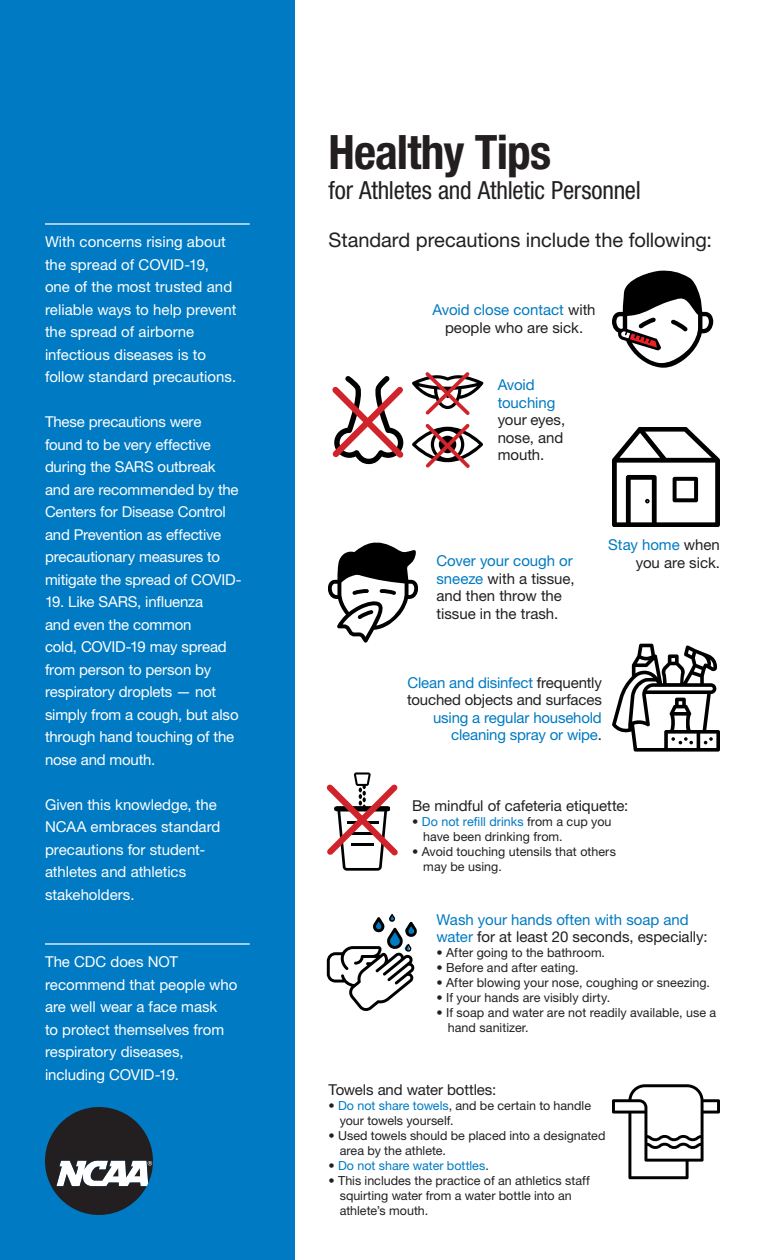
<style>
.page{position:relative;width:765px;height:1260px;background:#fff}
.page>*{position:absolute;margin:0;border:0;box-sizing:border-box;transform-origin:0 0}
.t1{font:700 condensed 47.5px "Helvetica Neue LT";letter-spacing:-.02em;color:#231f20}
.t2{font:condensed 25px "Helvetica Neue LT";letter-spacing:-.01em;color:#231f20}
.t3{font:20px "Helvetica Neue LT";letter-spacing:-.005em;color:#231f20}
.knockout{font:15px/22.5px "Helvetica Neue LT";letter-spacing:-.005em;color:#fff}
.t4{font:15px/17.5px "Helvetica Neue LT";letter-spacing:-.005em;color:#231f20}
.t5{font:15px/17.5px "Helvetica Neue LT";letter-spacing:-.01em;color:#007ac2}
.t6{font:12.5px/15px "Helvetica Neue LT";color:#231f20}
.t7{font:12.5px "Helvetica Neue LT";color:#007ac2}
.s1{color:#007ac2}
.s2{color:#231f20}
</style>
<div class="page">
<div style="left:0;top:0;width:295px;height:1260px;background:#007ac2"></div>
<hr style="left:45px;top:223px;width:205px;height:2px;background:#fff">
<hr style="left:45px;top:943px;width:205px;height:2px;background:#fff">
<svg style="left:327px;top:914px;width:90px;height:97px"></svg>
<svg style="left:612px;top:1084px;width:108px;height:95px"></svg>
<svg style="left:612px;top:644px;width:108px;height:108px"></svg>
<svg style="left:326px;top:772px;width:72px;height:99px"></svg>
<svg style="left:612px;top:270px;width:101px;height:98px"></svg>
<svg style="left:612px;top:427px;width:108px;height:100px"></svg>
<svg style="left:328px;top:542px;width:90px;height:101px"></svg>
<svg style="left:332px;top:372px;width:151px;height:96px"></svg>
<svg style="left:45px;top:1107px;width:108px;height:108px"></svg>
<p class="knockout" style="left:45px;top:230px;width:193px">With concerns rising about the spread of COVID-19, one of the most trusted and reliable ways to help prevent the spread of airborne infectious diseases is to follow standard precautions.</p>
<p class="knockout" style="left:45px;top:410px;width:198px">These precautions were found to be very effective during the SARS outbreak and are recommended by the<br>Centers for Disease Control and Prevention as effective precautionary measures to mitigate the spread of COVID-</p>
<p class="knockout" style="left:45px;top:590px;width:195px">19. Like SARS, influenza<br>and even the common<br>cold, COVID-19 may spread from person to person by respiratory droplets — not simply from a cough, but also through hand touching of the nose and mouth.</p>
<p class="knockout" style="left:45px;top:793px;width:177px">Given this knowledge, the<br>NCAA embraces standard precautions for student&shy;athletes and athletics stakeholders.</p>
<p class="knockout" style="left:45px;top:950px;width:194px">The CDC does NOT recommend that people who are well wear a face mask<br>to protect themselves from respiratory diseases, including COVID-19.</p>
<p class="t1" style="left:328px;top:123px;width:224px">Healthy Tips</p>
<p class="t2" style="left:328px;top:176px;width:314px">for Athletes and Athletic Personnel</p>
<p class="t3" style="left:328px;top:228px;width:385px">Standard precautions include the following:</p>
<p class="t4" style="left:433px;top:301px;width:164px;text-align:center"><span class="s1">Avoid close contact</span> with people who are sick.</p>
<p class="t4" style="left:498px;top:376px;width:69px"><span class="s1">Avoid touching </span>your eyes, nose, and mouth.</p>
<p class="t4" style="left:437px;top:552px;width:140px"><span class="s1">Cover your cough or sneeze</span> with a tissue, and then throw the tissue in the trash.</p>
<p class="t4" style="left:608px;top:536px;width:113px;text-align:right"><span class="s1">Stay home</span> when you are sick.</p>
<p class="t5" style="left:407px;top:673px;width:196px;text-align:right">Clean and disinfect <span class="s2">frequently touched objects and surfaces </span>using a regular household cleaning spray or wipe<span class="s2">.</span></p>
<p class="t4" style="left:412px;top:796px;width:218px">Be mindful of cafeteria etiquette:</p>
<p class="t6" style="left:423px;top:814px;width:190px;text-indent:-11px">• <span class="s1">Do not refill drinks</span> from a cup you have been drinking from.</p>
<p class="t6" style="left:423px;top:844px;width:194px;text-indent:-11px">• Avoid touching utensils that others may be using.</p>
<p class="t5" style="left:437px;top:910px;width:273px">Wash your hands often with soap and water <span class="s2">for at least 20 seconds, especially:</span></p>
<p class="t6" style="left:437px;top:945px;width:170px">• After going to the bathroom.</p>
<p class="t6" style="left:437px;top:960px;width:144px">• Before and after eating.</p>
<p class="t6" style="left:437px;top:975px;width:275px">• After blowing your nose, coughing or sneezing.</p>
<p class="t6" style="left:437px;top:990px;width:175px">• If your hands are visibly dirty.</p>
<p class="t6" style="left:448px;top:1005px;width:270px;text-indent:-11px">• If soap and water are not readily available, use a hand sanitizer.</p>
<p class="t4" style="left:328px;top:1081px;width:169px">Towels and water bottles:</p>
<p class="t6" style="left:340px;top:1098px;width:253px;text-indent:-11px">• <span class="s1">Do not share towels</span>, and be certain to handle your towels yourself.</p>
<p class="t6" style="left:340px;top:1128px;width:267px;text-indent:-11px">• Used towels should be placed into a designated area by the athlete.</p>
<p class="t7" style="left:328px;top:1158px;width:162px"><span class="s2">•</span> Do not share water bottles<span class="s2">.</span></p>
<p class="t6" style="left:340px;top:1173px;width:252px;text-indent:-11px">• This includes the practice of an athletics staff squirting water from a water bottle into an athlete’s mouth.</p>
</div>
